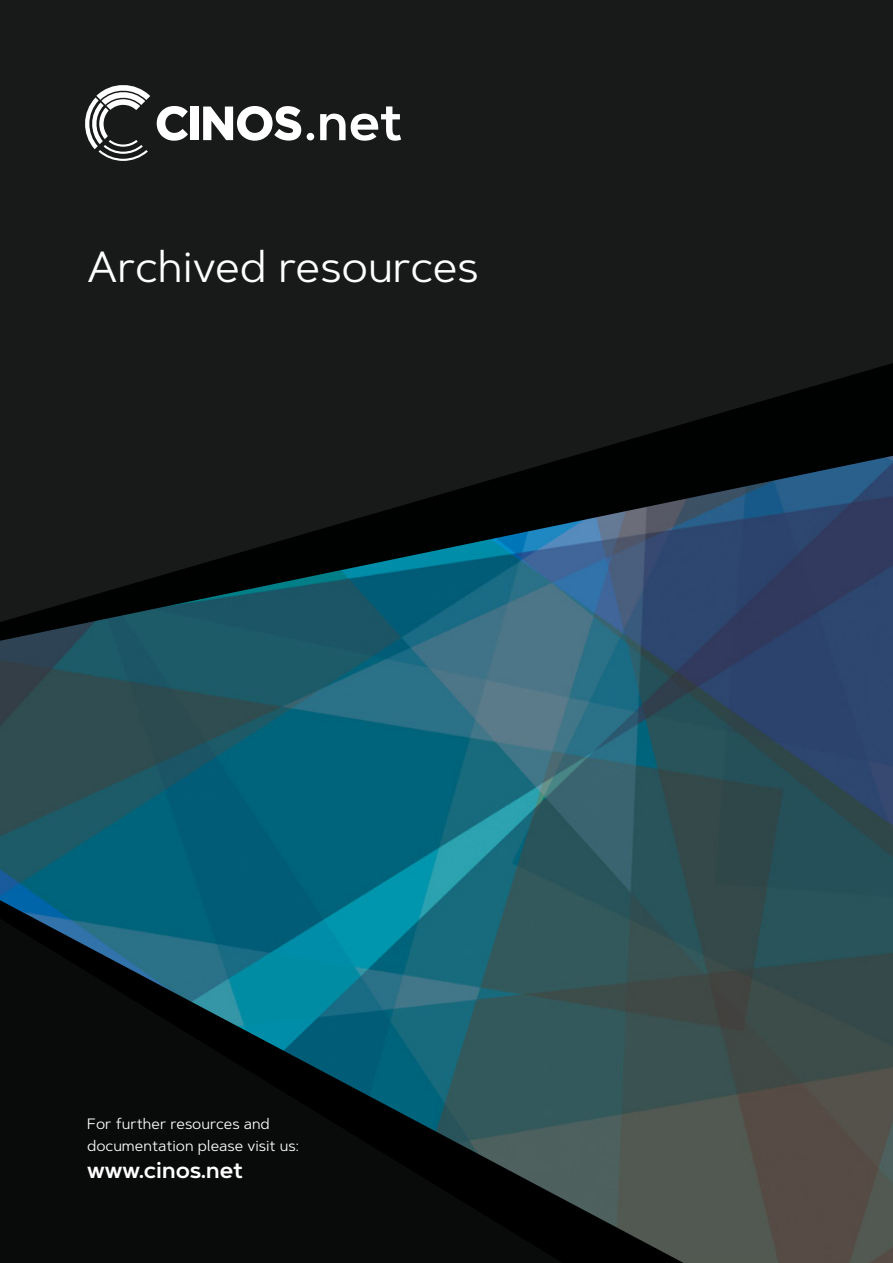
<style>
.page{position:relative;width:893px;height:1263px;background:#181a1a}
.page>*{position:absolute;margin:0;border:0;box-sizing:border-box;transform-origin:0 0}
.t1{font:43.5px "Artegra Sans";color:#fff}
.t2{font:600 22.5px "Artegra Sans";color:#fff}
.t3{font:15px/21.6px "Artegra Sans";color:#fff}
</style>
<div class="page">
<svg style="left:157px;top:106px;width:31px;height:35px"></svg>
<div style="left:190px;top:107px;width:9px;height:33px;background:#fff"></div>
<svg style="left:203px;top:106px;width:98px;height:35px"></svg>
<svg style="left:85px;top:85px;width:65px;height:76px"></svg>
<div style="left:307px;top:133px;width:7px;height:7px;background:#fff;border-radius:50%"></div>
<svg style="left:320px;top:106px;width:81px;height:35px"></svg>
<svg style="left:574px;top:363px;width:319px;height:93px;fill:#070808"></svg>
<img style="left:0;top:456px;width:893px;height:807px">
<h1 class="t1" style="left:87px;top:236px;width:393px">Archived resources</h1>
<p class="t3" style="left:87px;top:1113px;width:213px">For further resources and documentation please visit us:</p>
<h2 class="t2" style="left:87px;top:1154px;width:157px">www.cinos.net</h2>
</div>
